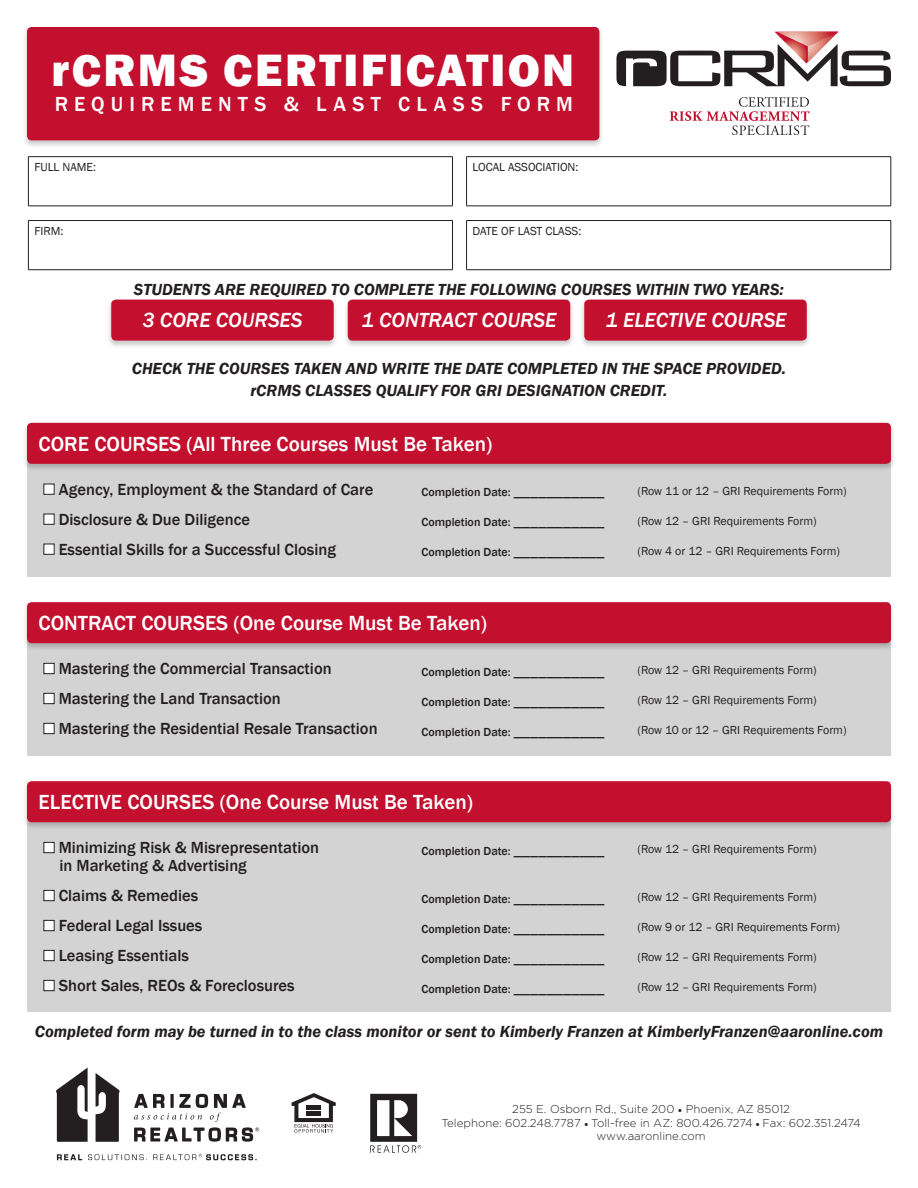
<style>
.page{position:relative;width:918px;height:1188px;background:#fff}
.page>*{position:absolute;margin:0;border:0;box-sizing:border-box;transform-origin:0 0}
.t1{font:800 46.65px "Franklin Gothic";letter-spacing:.05em;color:#fff}
.t2{font:500 21px "Franklin Gothic";color:#fff}
.t3{font:italic 500 21px "Franklin Gothic";color:#fff}
.t4{font:500 21px "Franklin Gothic";letter-spacing:.29em;color:#fff}
.t5{font:500 16.5px "Franklin Gothic";color:#231f20}
.t6{font:italic 600 16.5px/21.6px "Franklin Gothic";color:#231f20;text-align:center}
.t7{font:12px "Franklin Gothic";color:#231f20}
.t8{font:500 12px "Franklin Gothic";color:#231f20}
.t9{font:300 11.4px/13.8px "Gotham";color:#231f20;text-align:center}
.s1{font-weight:400;font-size:16.5px}
.s2{font-family:"Minion Pro";font-weight:400}
</style>
<div class="page">
<div style="left:27px;top:456px;width:864px;height:121px;background:#d3d3d3"></div>
<div style="left:27px;top:636px;width:864px;height:120px;background:#d3d3d3"></div>
<div style="left:27px;top:815px;width:864px;height:197px;background:#d3d3d3"></div>
<div style="left:22px;top:25px;width:582px;height:123px;background:#231f20;opacity:.23"></div>
<div style="left:27px;top:27px;width:572px;height:113px;background:#c3102f;border-radius:5px"></div>
<hr style="left:28px;top:156px;width:425px;height:1px;background:#231f20">
<hr style="left:28px;top:157px;width:1px;height:49px;background:#231f20">
<hr style="left:452px;top:157px;width:1px;height:49px;background:#231f20">
<hr style="left:28px;top:206px;width:425px;height:1px;background:#231f20">
<hr style="left:28px;top:220px;width:425px;height:1px;background:#231f20">
<hr style="left:28px;top:221px;width:1px;height:49px;background:#231f20">
<hr style="left:452px;top:221px;width:1px;height:49px;background:#231f20">
<hr style="left:28px;top:269px;width:425px;height:1px;background:#231f20">
<hr style="left:466px;top:156px;width:425px;height:1px;background:#231f20">
<hr style="left:466px;top:157px;width:1px;height:49px;background:#231f20">
<hr style="left:891px;top:157px;width:1px;height:49px;background:#231f20">
<hr style="left:466px;top:206px;width:425px;height:1px;background:#231f20">
<hr style="left:466px;top:220px;width:425px;height:1px;background:#231f20">
<hr style="left:466px;top:221px;width:1px;height:49px;background:#231f20">
<hr style="left:891px;top:221px;width:1px;height:49px;background:#231f20">
<hr style="left:466px;top:269px;width:425px;height:1px;background:#231f20">
<div style="left:22px;top:421px;width:873px;height:50px;background:#231f20;opacity:.23"></div>
<div style="left:27px;top:423px;width:864px;height:41px;background:#c3102f;border-radius:5px"></div>
<div style="left:106px;top:298px;width:232px;height:50px;background:#231f20;opacity:.23"></div>
<div style="left:111px;top:300px;width:223px;height:41px;background:#c3102f;border-radius:5px"></div>
<div style="left:580px;top:298px;width:232px;height:50px;background:#231f20;opacity:.23"></div>
<div style="left:584px;top:300px;width:223px;height:41px;background:#c3102f;border-radius:5px"></div>
<div style="left:343px;top:298px;width:232px;height:50px;background:#231f20;opacity:.23"></div>
<div style="left:348px;top:300px;width:222px;height:41px;background:#c3102f;border-radius:5px"></div>
<div style="left:23px;top:601px;width:873px;height:50px;background:#231f20;opacity:.23"></div>
<div style="left:27px;top:602px;width:864px;height:41px;background:#c3102f;border-radius:5px"></div>
<div style="left:23px;top:780px;width:873px;height:50px;background:#231f20;opacity:.23"></div>
<div style="left:27px;top:781px;width:864px;height:41px;background:#c3102f;border-radius:5px"></div>
<div style="left:44px;top:484px;width:10px;height:10px;background:#fff"></div>
<div style="left:44px;top:484px;width:11px;height:11px;border:1px solid #231f20"></div>
<div style="left:44px;top:514px;width:10px;height:10px;background:#fff"></div>
<div style="left:44px;top:514px;width:11px;height:11px;border:1px solid #231f20"></div>
<div style="left:44px;top:544px;width:10px;height:10px;background:#fff"></div>
<div style="left:44px;top:544px;width:11px;height:11px;border:1px solid #231f20"></div>
<div style="left:44px;top:663px;width:10px;height:11px;background:#fff"></div>
<div style="left:44px;top:663px;width:11px;height:11px;border:1px solid #231f20"></div>
<div style="left:44px;top:693px;width:10px;height:11px;background:#fff"></div>
<div style="left:44px;top:693px;width:11px;height:11px;border:1px solid #231f20"></div>
<div style="left:44px;top:723px;width:10px;height:11px;background:#fff"></div>
<div style="left:44px;top:723px;width:11px;height:11px;border:1px solid #231f20"></div>
<div style="left:44px;top:842px;width:10px;height:11px;background:#fff"></div>
<div style="left:44px;top:842px;width:11px;height:11px;border:1px solid #231f20"></div>
<div style="left:44px;top:890px;width:10px;height:11px;background:#fff"></div>
<div style="left:44px;top:890px;width:11px;height:11px;border:1px solid #231f20"></div>
<div style="left:44px;top:920px;width:10px;height:11px;background:#fff"></div>
<div style="left:44px;top:920px;width:11px;height:11px;border:1px solid #231f20"></div>
<div style="left:44px;top:950px;width:10px;height:11px;background:#fff"></div>
<div style="left:44px;top:950px;width:11px;height:11px;border:1px solid #231f20"></div>
<div style="left:44px;top:980px;width:10px;height:11px;background:#fff"></div>
<div style="left:44px;top:980px;width:11px;height:11px;border:1px solid #231f20"></div>
<svg style="left:616px;top:32px;width:275px;height:54px"></svg>
<svg style="left:670px;top:97px;width:140px;height:38px"></svg>
<svg style="left:56px;top:1068px;width:32px;height:74px"></svg>
<svg style="left:96px;top:1073px;width:23px;height:69px"></svg>
<svg style="left:134px;top:1094px;width:125px;height:48px"></svg>
<svg style="left:57px;top:1154px;width:90px;height:6px"></svg>
<svg style="left:153px;top:1154px;width:104px;height:6px"></svg>
<svg style="left:292px;top:1093px;width:44px;height:40px"></svg>
<hr style="left:307px;top:1105px;width:14px;height:4px;background:#231f20">
<hr style="left:307px;top:1111px;width:14px;height:4px;background:#231f20">
<svg style="left:370px;top:1094px;width:51px;height:59px"></svg>
<h1 class="t1" style="left:52px;top:40px;width:524px">rCRMS CERTIFICATION</h1>
<h2 class="t4" style="left:55px;top:91px;width:520px">REQUIREMENTS &amp; LAST CLASS FORM</h2>
<p class="t7" style="left:34px;top:160px;width:63px">FULL NAME:</p>
<p class="t7" style="left:34px;top:223px;width:31px">FIRM:</p>
<p class="t7" style="left:473px;top:160px;width:107px">LOCAL ASSOCIATION:</p>
<p class="t7" style="left:473px;top:223px;width:110px">DATE OF LAST CLASS:</p>
<h3 class="t6" style="left:134px;top:279px;width:651px">STUDENTS ARE REQUIRED TO COMPLETE THE FOLLOWING COURSES WITHIN TWO YEARS:</h3>
<h2 class="t3" style="left:142px;top:307px;width:162px">3 CORE COURSES</h2>
<h2 class="t3" style="left:362px;top:307px;width:196px">1 CONTRACT COURSE</h2>
<h2 class="t3" style="left:606px;top:307px;width:183px">1 ELECTIVE COURSE</h2>
<h3 class="t6" style="left:132px;top:358px;width:656px">CHECK THE COURSES TAKEN AND WRITE THE DATE COMPLETED IN THE SPACE PROVIDED. rCRMS CLASSES QUALIFY FOR GRI DESIGNATION CREDIT.</h3>
<h2 class="t2" style="left:39px;top:431px;width:455px">CORE COURSES (All Three Courses Must Be Taken)</h2>
<h3 class="t5" style="left:59px;top:479px;width:316px">Agency, Employment &amp; the Standard of Care</h3>
<p class="t8" style="left:422px;top:485px;width:184px">Completion Date: <span class="s1">___________</span></p>
<p class="t7" style="left:638px;top:483px;width:211px">(Row 11 or 12 – GRI Requirements Form)</p>
<h3 class="t5" style="left:59px;top:509px;width:193px">Disclosure &amp; Due Diligence</h3>
<p class="t8" style="left:422px;top:515px;width:184px">Completion Date: <span class="s1">___________</span></p>
<p class="t7" style="left:638px;top:513px;width:181px">(Row 12 – GRI Requirements Form)</p>
<h3 class="t5" style="left:59px;top:539px;width:279px">Essential Skills for a Successful Closing</h3>
<p class="t8" style="left:422px;top:545px;width:184px">Completion Date: <span class="s1">___________</span></p>
<p class="t7" style="left:638px;top:543px;width:204px">(Row 4 or 12 – GRI Requirements Form)</p>
<h2 class="t2" style="left:39px;top:610px;width:450px">CONTRACT COURSES (One Course Must Be Taken)</h2>
<h3 class="t5" style="left:59px;top:658px;width:274px">Mastering the Commercial Transaction</h3>
<p class="t8" style="left:422px;top:664px;width:184px">Completion Date: <span class="s1">___________</span></p>
<p class="t7" style="left:638px;top:663px;width:181px">(Row 12 – GRI Requirements Form)</p>
<h3 class="t5" style="left:59px;top:688px;width:224px">Mastering the Land Transaction</h3>
<p class="t8" style="left:422px;top:694px;width:184px">Completion Date: <span class="s1">___________</span></p>
<p class="t7" style="left:638px;top:693px;width:181px">(Row 12 – GRI Requirements Form)</p>
<h3 class="t5" style="left:59px;top:718px;width:320px">Mastering the Residential Resale Transaction</h3>
<p class="t8" style="left:422px;top:724px;width:184px">Completion Date: <span class="s1">___________</span></p>
<p class="t7" style="left:638px;top:723px;width:211px">(Row 10 or 12 – GRI Requirements Form)</p>
<h2 class="t2" style="left:39px;top:789px;width:436px">ELECTIVE COURSES (One Course Must Be Taken)</h2>
<h3 class="t5" style="left:59px;top:837px;width:262px">Minimizing Risk &amp; Misrepresentation</h3>
<p class="t8" style="left:422px;top:843px;width:184px">Completion Date: <span class="s1">___________</span></p>
<p class="t7" style="left:638px;top:842px;width:181px">(Row 12 – GRI Requirements Form)</p>
<h3 class="t5" style="left:59px;top:885px;width:141px">Claims &amp; Remedies</h3>
<p class="t8" style="left:422px;top:891px;width:184px">Completion Date: <span class="s1">___________</span></p>
<p class="t7" style="left:638px;top:890px;width:181px">(Row 12 – GRI Requirements Form)</p>
<h3 class="t5" style="left:59px;top:915px;width:145px">Federal Legal Issues</h3>
<p class="t8" style="left:422px;top:921px;width:184px">Completion Date: <span class="s1">___________</span></p>
<p class="t7" style="left:638px;top:920px;width:204px">(Row 9 or 12 – GRI Requirements Form)</p>
<h3 class="t5" style="left:59px;top:945px;width:132px">Leasing Essentials</h3>
<p class="t8" style="left:422px;top:951px;width:184px">Completion Date: <span class="s1">___________</span></p>
<p class="t7" style="left:638px;top:950px;width:181px">(Row 12 – GRI Requirements Form)</p>
<h3 class="t5" style="left:59px;top:975px;width:237px">Short Sales, REOs &amp; Foreclosures</h3>
<p class="t8" style="left:422px;top:981px;width:184px">Completion Date: <span class="s1">___________</span></p>
<p class="t7" style="left:638px;top:980px;width:181px">(Row 12 – GRI Requirements Form)</p>
<h3 class="t6" style="left:35px;top:1021px;width:850px">Completed form may be turned in to the class monitor or sent to Kimberly Franzen at KimberlyFranzen@aaronline.com</h3>
<h3 class="t5" style="left:59px;top:855px;width:189px">in Marketing &amp; Advertising</h3>
<p class="t9" style="left:441px;top:1102px;width:421px">255 E. Osborn Rd., Suite 200 <span class="s2">•</span> Phoenix, AZ 85012<br>Telephone: 602.248.7787 <span class="s2">•</span> Toll-free in AZ: 800.426.7274 <span class="s2">•</span> Fax: 602.351.2474 www.aaronline.com</p>
</div>
